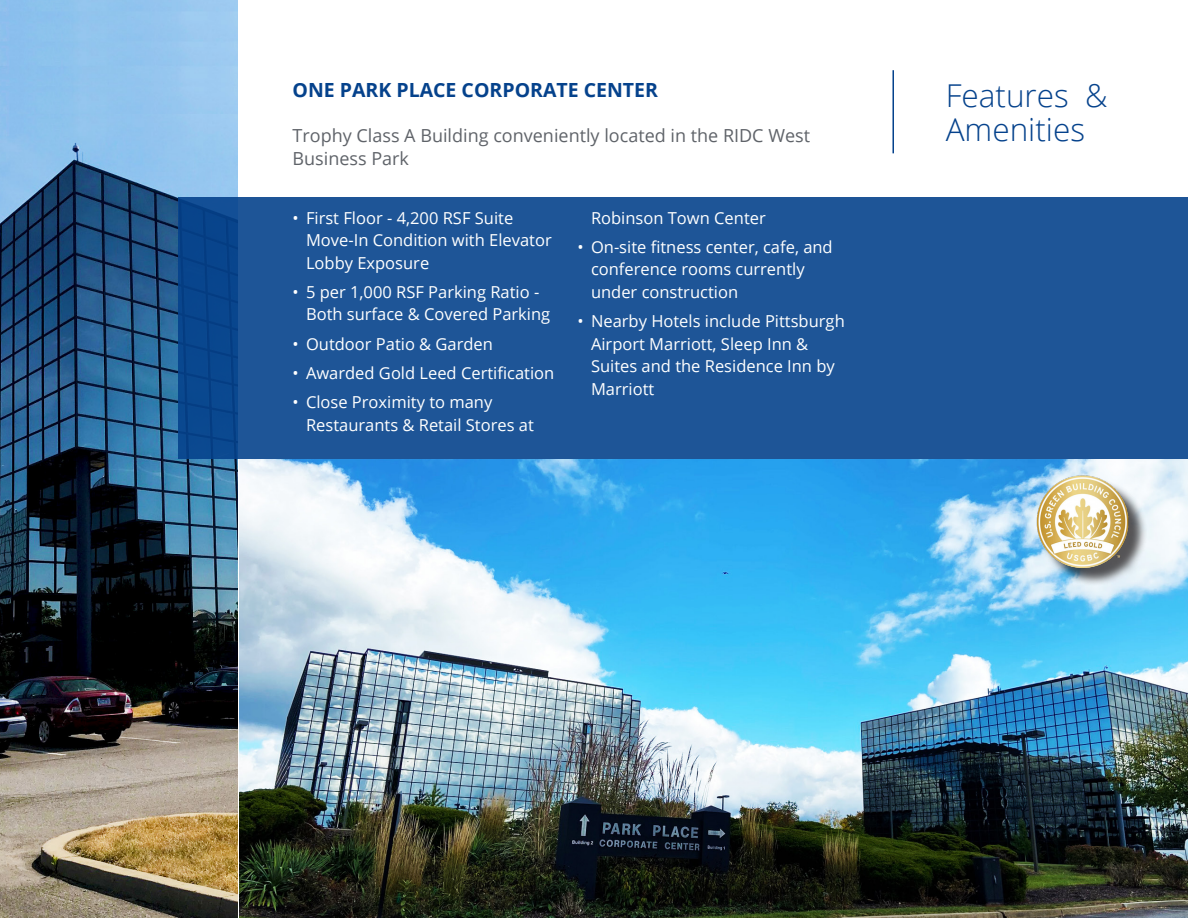
<style>
.page{position:relative;width:1188px;height:918px;background:#fff}
.page>*{position:absolute;margin:0;border:0;box-sizing:border-box;transform-origin:0 0}
.t1{font:300 31.5px/34.5px "Open Sans";color:#05428c}
.t2{font:700 19.5px "Open Sans";color:#05428c}
.t3{font:18px/22.5px "Open Sans";color:#5f6369}
.t4{font:16.5px/22.5px "Open Sans";color:#fff}
</style>
<div class="page">
<img style="left:240px;top:459px;width:948px;height:459px">
<img style="left:0;top:0;width:238px;height:918px">
<div style="left:178px;top:197px;width:1010px;height:262px;background:#1e5597"></div>
<hr style="left:892px;top:70px;width:2px;height:83px;background:#05428c">
<div style="left:1040px;top:479px;width:107px;height:107px;background:#231f20;opacity:.75"></div>
<img style="left:1018px;top:472px;width:131px;height:98px">
<p class="t2" style="left:293px;top:77px;width:367px">ONE PARK PLACE CORPORATE CENTER</p>
<p class="t3" style="left:293px;top:124px;width:519px">Trophy Class A Building conveniently located in the RIDC West<br>Business Park</p>
<p class="t4" style="left:306px;top:206px;width:247px;text-indent:-14px">• First Floor - 4,200 RSF Suite<br>Move-In Condition with Elevator<br>Lobby Exposure</p>
<p class="t4" style="left:306px;top:280px;width:246px;text-indent:-14px">• 5 per 1,000 RSF Parking Ratio -<br>Both surface &amp; Covered Parking</p>
<p class="t4" style="left:293px;top:332px;width:202px">• Outdoor Patio &amp; Garden</p>
<p class="t4" style="left:293px;top:361px;width:263px">• Awarded Gold Leed Certification</p>
<p class="t4" style="left:306px;top:391px;width:229px;text-indent:-14px">• Close Proximity to many<br>Restaurants &amp; Retail Stores at</p>
<p class="t4" style="left:591px;top:206px;width:176px">Robinson Town Center</p>
<p class="t4" style="left:591px;top:235px;width:243px;text-indent:-14px">• On-site fitness center, cafe, and conference rooms currently under construction</p>
<p class="t4" style="left:591px;top:310px;width:255px;text-indent:-14px">• Nearby Hotels include Pittsburgh<br>Airport Marriott, Sleep Inn &amp;<br>Suites and the Residence Inn by<br>Marriott</p>
<p class="t1" style="left:946px;top:77px;width:164px">Features &amp;<br>Amenities</p>
</div>
